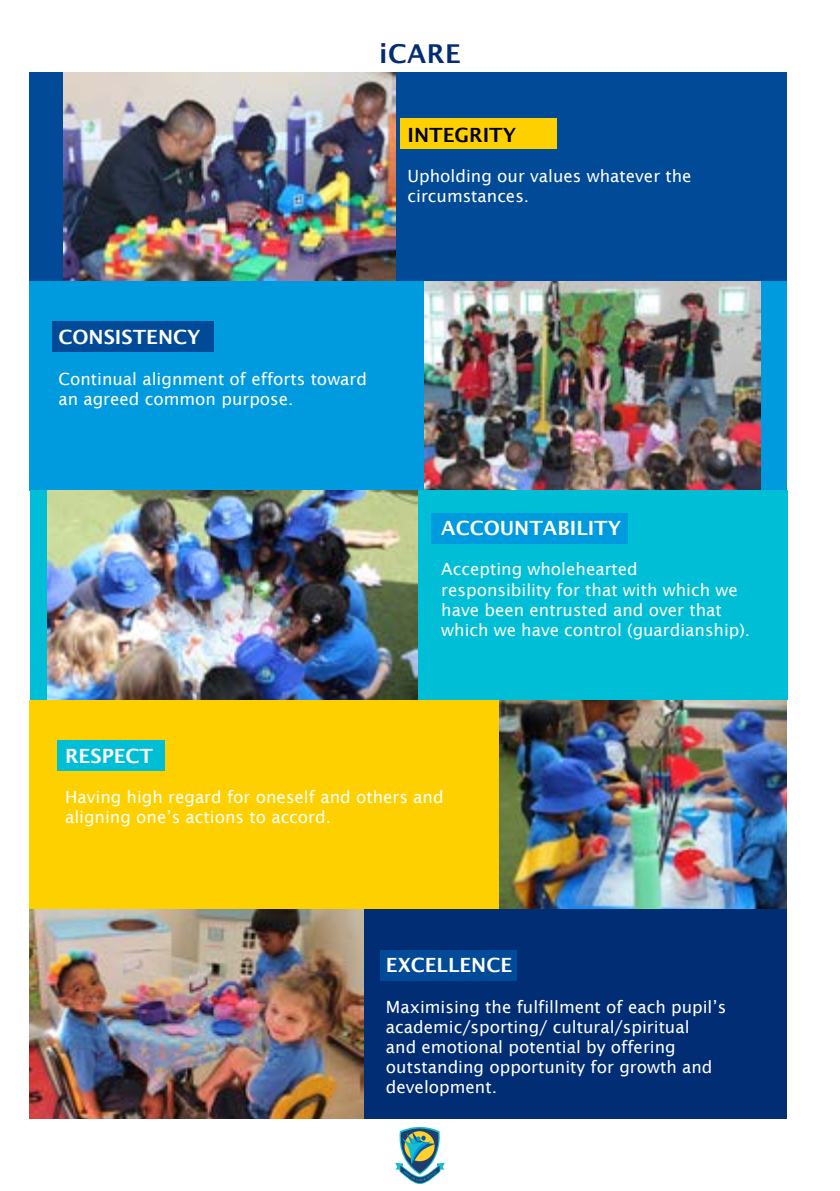
<style>
.page{position:relative;width:840px;height:1191px;background:#fff}
.page>*{position:absolute;margin:0;border:0;box-sizing:border-box;transform-origin:0 0}
.t1{font:600 26px "Lucida Sans";letter-spacing:.02em;color:#002d74}
.t2{font:600 19.6px "Lucida Sans";color:#fff}
.t3{font:600 19.6px "Lucida Sans";color:#000}
.t4{font:16.8px/20.2px "Lucida Sans";color:#fff}
</style>
<div class="page">
<svg style="left:395px;top:1126px;width:50px;height:58px"></svg>
<div style="left:29px;top:72px;width:757px;height:209px;background:#004a98"></div>
<img style="left:64px;top:72px;width:331px;height:209px">
<div style="left:29px;top:281px;width:757px;height:210px;background:#009ade"></div>
<img style="left:424px;top:281px;width:335px;height:209px">
<div style="left:29px;top:700px;width:757px;height:209px;background:#ffd000"></div>
<img style="left:499px;top:700px;width:287px;height:209px">
<div style="left:30px;top:490px;width:757px;height:210px;background:#00bed6"></div>
<img style="left:47px;top:490px;width:370px;height:210px">
<div style="left:29px;top:909px;width:757px;height:210px;background:#002d74"></div>
<img style="left:29px;top:909px;width:334px;height:210px">
<div style="left:52px;top:321px;width:161px;height:31px;background:#004a98"></div>
<div style="left:431px;top:513px;width:196px;height:31px;background:#009ade"></div>
<div style="left:400px;top:118px;width:156px;height:31px;background:#ffd000"></div>
<div style="left:57px;top:740px;width:107px;height:30px;background:#00bed6"></div>
<div style="left:380px;top:950px;width:136px;height:31px;background:#004a98"></div>
<h1 class="t1" style="left:379px;top:39px;width:83px">iCARE</h1>
<p class="t3" style="left:407px;top:123px;width:110px">INTEGRITY</p>
<p class="t4" style="left:407px;top:166px;width:285px">Upholding our values whatever the circumstances.</p>
<p class="t2" style="left:58px;top:326px;width:143px">CONSISTENCY</p>
<p class="t4" style="left:58px;top:368px;width:310px">Continual alignment of efforts toward an agreed common purpose.</p>
<p class="t2" style="left:441px;top:517px;width:181px">ACCOUNTABILITY</p>
<p class="t4" style="left:441px;top:559px;width:310px">Accepting wholehearted responsibility for that with which we have been entrusted and over that which we have control (guardianship).</p>
<p class="t2" style="left:65px;top:744px;width:89px">RESPECT</p>
<p class="t4" style="left:65px;top:787px;width:380px">Having high regard for oneself and others and aligning one’s actions to accord.</p>
<p class="t2" style="left:386px;top:954px;width:128px">EXCELLENCE</p>
<p class="t4" style="left:386px;top:996px;width:342px">Maximising the fulfillment of each pupil’s academic/sporting/ cultural/spiritual<br>and emotional potential by offering outstanding opportunity for growth and development.</p>
</div>
